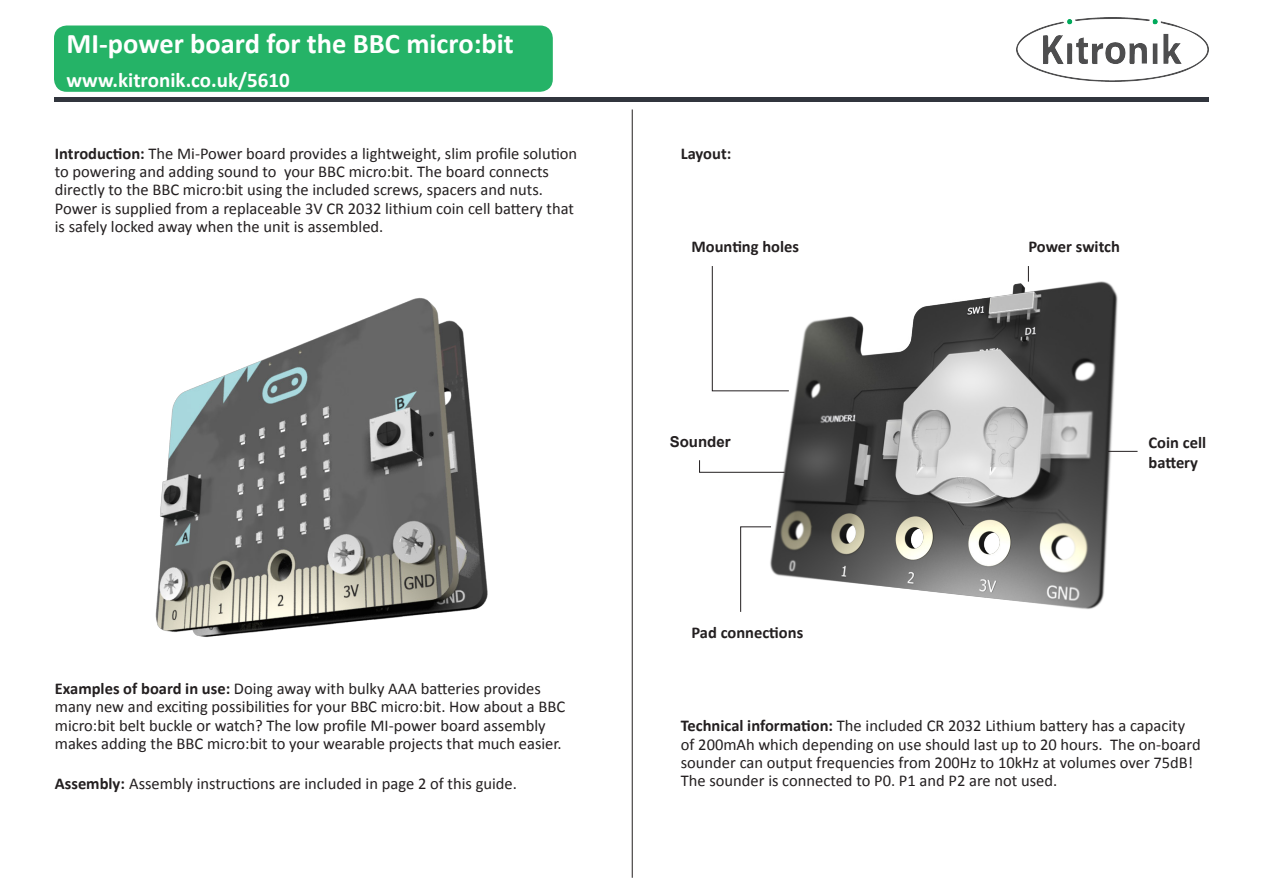
<style>
.page{position:relative;width:1263px;height:893px;background:#fff}
.page>*{position:absolute;margin:0;border:0;box-sizing:border-box;transform-origin:0 0}
.t1{font:700 28.5px "Calibri";color:#fff}
.t2{font:700 21px "Calibri";color:#fff}
.t3{font:16.5px/18.1px "Calibri";color:#231f20}
.t4{font:700 16.5px/19.8px "Calibri";color:#231f20}
.t5{font:700 15px "Arial";color:#231f20}
.s1{font-weight:700}
</style>
<div class="page">
<div style="left:54px;top:26px;width:499px;height:66px;background:#25b367;border-radius:13px"></div>
<div style="left:54px;top:97px;width:1155px;height:5px;background:#31353d"></div>
<img style="left:772px;top:268px;width:366px;height:341px">
<img style="left:155px;top:280px;width:477px;height:385px">
<hr style="left:632px;top:109px;width:1px;height:769px;background:#231f20">
<img style="left:1016px;top:17px;width:192px;height:64px">
<svg style="left:711px;top:266px;width:79px;height:126px"></svg>
<svg style="left:1028px;top:266px;width:1px;height:16px"></svg>
<svg style="left:1108px;top:451px;width:29px;height:1px"></svg>
<svg style="left:740px;top:526px;width:32px;height:86px"></svg>
<svg style="left:699px;top:459px;width:86px;height:14px"></svg>
<p class="t1" style="left:67px;top:23px;width:449px">MI-power board for the BBC micro:bit</p>
<p class="t2" style="left:67px;top:65px;width:225px">www.kitronik.co.uk/5610</p>
<p class="t3" style="left:55px;top:144px;width:524px"><span class="s1">Introduction:</span> The Mi-Power board provides a lightweight, slim profile solution to powering and adding sound to your BBC micro:bit. The board connects directly to the BBC micro:bit using the included screws, spacers and nuts.<br>Power is supplied from a replaceable 3V CR 2032 lithium coin cell battery that is safely locked away when the unit is assembled.</p>
<p class="t3" style="left:55px;top:679px;width:512px"><span class="s1">Examples of board in use:</span> Doing away with bulky AAA batteries provides many new and exciting possibilities for your BBC micro:bit. How about a BBC micro:bit belt buckle or watch? The low profile MI-power board assembly makes adding the BBC micro:bit to your wearable projects that much easier.</p>
<p class="t4" style="left:681px;top:143px;width:52px">Layout:</p>
<p class="t4" style="left:691px;top:236px;width:109px">Mounting holes</p>
<p class="t5" style="left:670px;top:431px;width:62px">Sounder</p>
<p class="t4" style="left:691px;top:622px;width:113px">Pad connections</p>
<p class="t4" style="left:1028px;top:236px;width:93px">Power switch</p>
<p class="t4" style="left:1148px;top:432px;width:59px">Coin cell battery</p>
<p class="t3" style="left:681px;top:716px;width:521px"><span class="s1">Technical information:</span> The included CR 2032 Lithium battery has a capacity of 200mAh which depending on use should last up to 20 hours. The on-board sounder can output frequencies from 200Hz to 10kHz at volumes over 75dB!</p>
<p class="t3" style="left:55px;top:774px;width:464px"><span class="s1">Assembly:</span> Assembly instructions are included in page 2 of this guide.</p>
<p class="t3" style="left:681px;top:771px;width:378px">The sounder is connected to P0. P1 and P2 are not used.</p>
</div>
